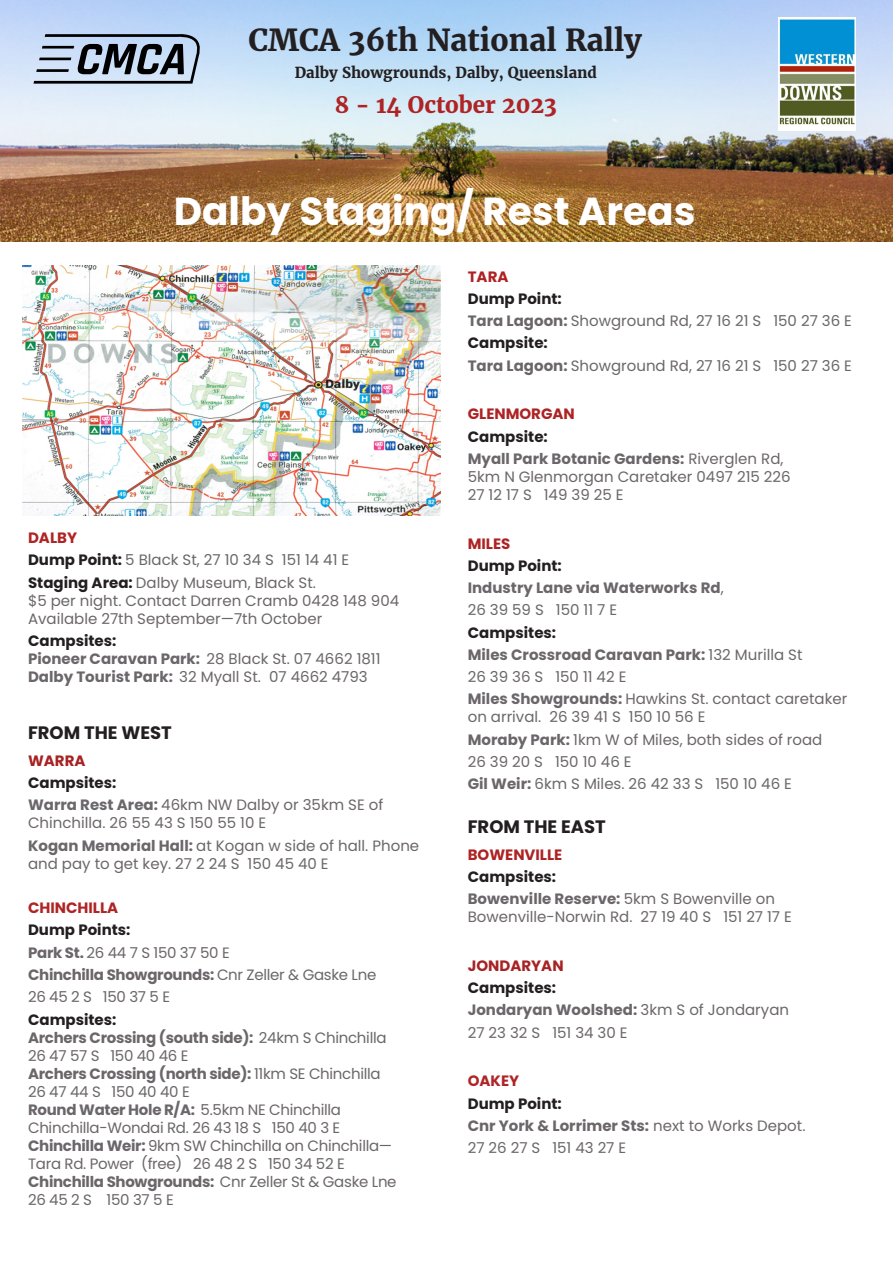
<style>
.page{position:relative;width:893px;height:1263px;background:#fff}
.page>*{position:absolute;margin:0;border:0;box-sizing:border-box;transform-origin:0 0}
.t1{font:700 39px "Poppins";color:#fff}
.t2{font:700 30px "Merriweather";color:#231f20}
.t3{font:700 22.5px "Merriweather";color:#ae2323}
.t4{font:700 18px "Poppins";color:#231f20}
.t5{font:15px/18px "Poppins";color:#6b666a}
.t6{font:700 15px "Poppins";letter-spacing:-.02em;color:#6b666a}
.t7{font:15px/18px "Poppins";letter-spacing:-.02em;color:#6b666a}
.t8{font:700 15px "Poppins";color:#6b666a}
.t9{font:700 15px "Poppins";color:#231f20}
.t10{font:700 15px "Merriweather";color:#231f20}
.t11{font:700 15px "Poppins";color:#ad2324}
.t12{font:700 15px "Poppins";color:#a72223}
.t13{font:700 15px "Poppins";color:#af2425}
.t14{font:700 15px "Poppins";color:#af2426}
.t15{font:700 15px "Poppins";color:#af2424}
.s1{font-weight:700;color:#231f20}
.s2{font-weight:700}
.s3{font-weight:700;color:#6b676b}
.s4{font-weight:400}
</style>
<div class="page">
<img style="left:0;top:0;width:893px;height:241px">
<svg style="left:33px;top:34px;width:167px;height:50px;background:#8592a2"></svg>
<img style="left:778px;top:17px;width:77px;height:113px">
<img style="left:22px;top:266px;width:419px;height:249px">
<p class="t2" style="left:248px;top:20px;width:395px">CMCA 36th National Rally</p>
<p class="t10" style="left:295px;top:62px;width:304px">Dalby Showgrounds, Dalby, Queensland</p>
<p class="t3" style="left:335px;top:90px;width:224px">8 - 14 October 2023</p>
<p class="t1" style="left:174px;top:188px;width:523px">Dalby Staging/ Rest Areas</p>
<p class="t15" style="left:28px;top:529px;width:51px">DALBY</p>
<p class="t5" style="left:28px;top:551px;width:323px"><span class="s1">Dump Point:</span> 5 Black St, 27 10 34 S 151 14 41 E</p>
<p class="t5" style="left:28px;top:573px;width:289px"><span class="s1">Staging Area:</span> Dalby Museum, Black St.</p>
<p class="t5" style="left:28px;top:591px;width:373px">$5 per night. Contact Darren Cramb 0428 148 904</p>
<p class="t5" style="left:28px;top:609px;width:296px">Available 27th September—7th October</p>
<p class="t9" style="left:28px;top:632px;width:90px">Campsites:</p>
<p class="t5" style="left:28px;top:650px;width:354px"><span class="s2">Pioneer Caravan Park:</span> 28 Black St. 07 4662 1811</p>
<p class="t5" style="left:28px;top:668px;width:341px"><span class="s2">Dalby Tourist Park:</span> 32 Myall St. 07 4662 4793</p>
<p class="t4" style="left:28px;top:723px;width:145px">FROM THE WEST</p>
<p class="t12" style="left:28px;top:752px;width:59px">WARRA</p>
<p class="t9" style="left:28px;top:774px;width:90px">Campsites:</p>
<p class="t5" style="left:28px;top:796px;width:357px"><span class="s3">Warra Rest Area:</span> 46km NW Dalby or 35km SE of<br>Chinchilla. 26 55 43 S 150 55 10 E</p>
<p class="t5" style="left:28px;top:836px;width:393px"><span class="s3">Kogan Memorial Hall:</span> at Kogan w side of hall. Phone and pay to get key. 27 2 24 S 150 45 40 E</p>
<p class="t13" style="left:28px;top:899px;width:92px">CHINCHILLA</p>
<p class="t9" style="left:28px;top:921px;width:104px">Dump Points:</p>
<p class="t7" style="left:28px;top:943px;width:203px"><span class="s2">Park St.</span> 26 44 7 S 150 37 50 E</p>
<p class="t6" style="left:28px;top:966px;width:350px">Chinchilla Showgrounds: <span class="s4">Cnr Zeller &amp; Gaske Lne</span></p>
<p class="t5" style="left:28px;top:988px;width:143px">26 45 2 S 150 37 5 E</p>
<p class="t9" style="left:28px;top:1010px;width:90px">Campsites:</p>
<p class="t6" style="left:28px;top:1028px;width:360px">Archers Crossing (south side): <span class="s4">24km S Chinchilla</span></p>
<p class="t7" style="left:28px;top:1046px;width:162px">26 47 57 S 150 40 46 E</p>
<p class="t6" style="left:28px;top:1064px;width:354px">Archers Crossing (north side): <span class="s4">11km SE Chinchilla</span></p>
<p class="t7" style="left:28px;top:1082px;width:163px">26 47 44 S 150 40 40 E</p>
<p class="t6" style="left:28px;top:1100px;width:314px">Round Water Hole R/A: <span class="s4">5.5km NE Chinchilla</span></p>
<p class="t7" style="left:28px;top:1118px;width:314px">Chinchilla-Wondai Rd. 26 43 18 S 150 40 3 E</p>
<p class="t7" style="left:28px;top:1136px;width:366px"><span class="s2">Chinchilla Weir:</span> 9km SW Chinchilla on Chinchilla—<br>Tara Rd. Power (free) 26 48 2 S 150 34 52 E</p>
<p class="t6" style="left:28px;top:1172px;width:370px">Chinchilla Showgrounds: <span class="s4">Cnr Zeller St &amp; Gaske Lne</span></p>
<p class="t5" style="left:28px;top:1190px;width:147px">26 45 2 S 150 37 5 E</p>
<p class="t11" style="left:468px;top:268px;width:42px">TARA</p>
<p class="t9" style="left:468px;top:290px;width:96px">Dump Point:</p>
<p class="t5" style="left:468px;top:312px;width:386px"><span class="s2">Tara Lagoon:</span> Showground Rd, 27 16 21 S 150 27 36 E</p>
<p class="t9" style="left:468px;top:334px;width:82px">Campsite:</p>
<p class="t5" style="left:468px;top:356px;width:386px"><span class="s2">Tara Lagoon:</span> Showground Rd, 27 16 21 S 150 27 36 E</p>
<p class="t11" style="left:468px;top:405px;width:109px">GLENMORGAN</p>
<p class="t9" style="left:468px;top:428px;width:82px">Campsite:</p>
<p class="t5" style="left:468px;top:450px;width:324px"><span class="s2">Myall Park Botanic Gardens:</span> Riverglen Rd,<br>5km N Glenmorgan Caretaker 0497 215 226<br>27 12 17 S 149 39 25 E</p>
<p class="t11" style="left:468px;top:535px;width:44px">MILES</p>
<p class="t9" style="left:468px;top:557px;width:96px">Dump Point:</p>
<p class="t8" style="left:468px;top:579px;width:257px">Industry Lane via Waterworks Rd<span class="s4">,</span></p>
<p class="t5" style="left:468px;top:601px;width:151px">26 39 59 S 150 11 7 E</p>
<p class="t9" style="left:468px;top:624px;width:90px">Campsites:</p>
<p class="t8" style="left:468px;top:646px;width:336px">Miles Crossroad Caravan Park: <span class="s4">132 Murilla St</span></p>
<p class="t5" style="left:468px;top:668px;width:160px">26 39 36 S 150 11 42 E</p>
<p class="t5" style="left:468px;top:690px;width:381px"><span class="s2">Miles Showgrounds:</span> Hawkins St. contact caretaker on arrival. 26 39 41 S 150 10 56 E</p>
<p class="t5" style="left:468px;top:730px;width:356px"><span class="s2">Moraby Park:</span> 1km W of Miles, both sides of road</p>
<p class="t5" style="left:468px;top:753px;width:165px">26 39 20 S 150 10 46 E</p>
<p class="t5" style="left:468px;top:775px;width:326px"><span class="s2">Gil Weir:</span> 6km S Miles. 26 42 33 S 150 10 46 E</p>
<p class="t4" style="left:468px;top:816px;width:140px">FROM THE EAST</p>
<p class="t11" style="left:468px;top:845px;width:96px">BOWENVILLE</p>
<p class="t9" style="left:468px;top:868px;width:90px">Campsites:</p>
<p class="t5" style="left:468px;top:890px;width:326px"><span class="s2">Bowenville Reserve:</span> 5km S Bowenville on<br>Bowenville-Norwin Rd. 27 19 40 S 151 27 17 E</p>
<p class="t12" style="left:468px;top:957px;width:97px">JONDARYAN</p>
<p class="t9" style="left:468px;top:979px;width:90px">Campsites:</p>
<p class="t8" style="left:468px;top:1001px;width:323px">Jondaryan Woolshed: <span class="s4">3km S of Jondaryan</span></p>
<p class="t5" style="left:468px;top:1023px;width:161px">27 23 32 S 151 34 30 E</p>
<p class="t14" style="left:468px;top:1072px;width:53px">OAKEY</p>
<p class="t9" style="left:468px;top:1094px;width:96px">Dump Point:</p>
<p class="t8" style="left:468px;top:1117px;width:339px">Cnr York &amp; Lorrimer Sts: <span class="s4">next to Works Depot.</span></p>
<p class="t5" style="left:468px;top:1139px;width:160px">27 26 27 S 151 43 27 E</p>
</div>
